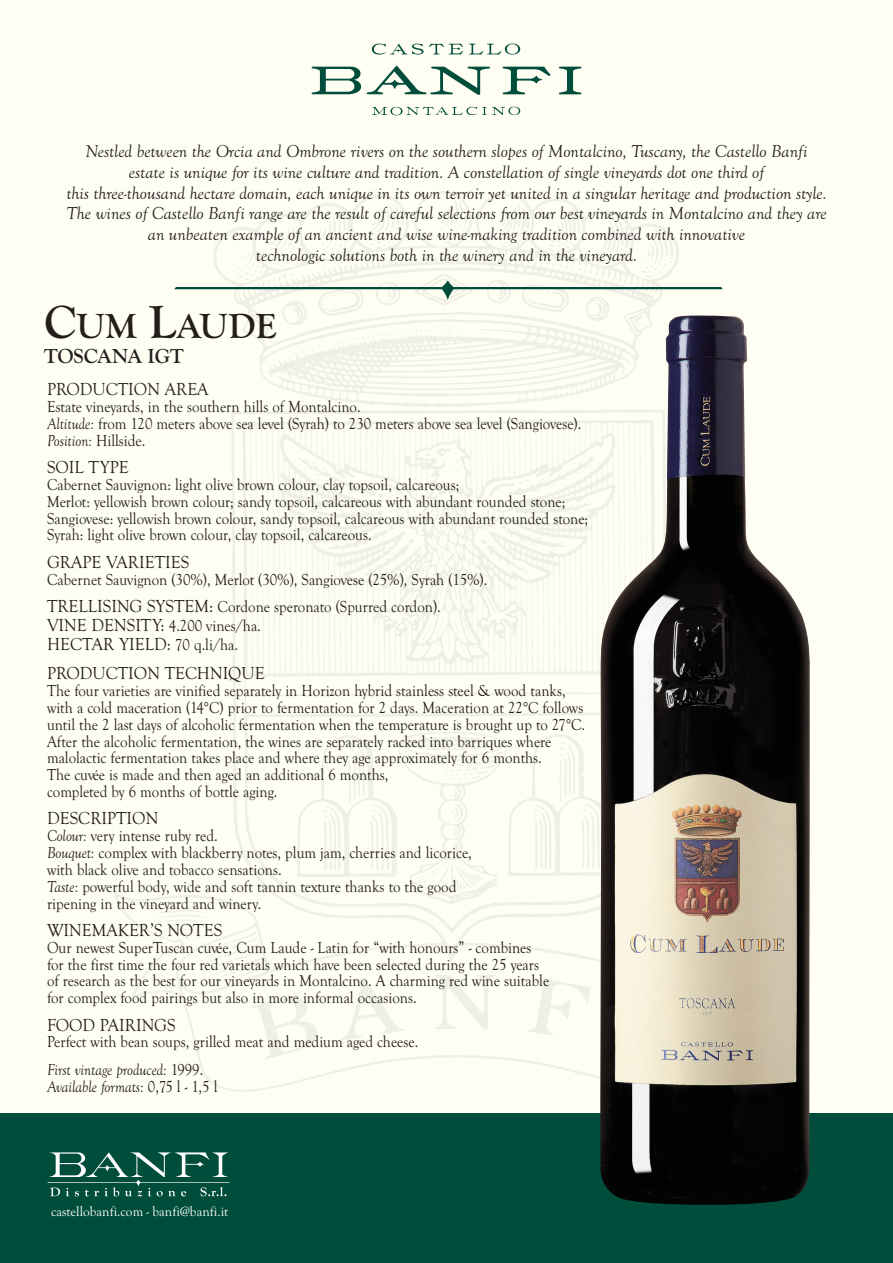
<style>
.page{position:relative;width:893px;height:1263px;background:#fffef2}
.page>*{position:absolute;margin:0;border:0;box-sizing:border-box;transform-origin:0 0}
.t1{font:700 36px "Goudy Old Sty T";color:#221e1a}
.t2{font:700 21px "Goudy Old Sty T";letter-spacing:-.005em;color:#231f20}
.t3{font:italic 18px/20.7px "Goudy Old Sty T";color:#231f20;text-align:center}
.t4{font:18px/29.5px "Goudy Old Sty T";color:#221e1a;scale:.95 1}
.t5{font:16.5px/16.8px "Goudy Old Sty T";color:#221e1a;scale:.9 1}
.t6{font:italic 16.5px "Goudy Old Sty T";color:#221e1a;scale:.9 1}
.t7{font:13.95px "Goudy Old Style T";color:#fff}
.s1{font-size:48px}
.s2{font-style:italic}
.s3{font-size:18px}
.s4{font-size:16.5px}
.s5{font-style:normal}
</style>
<div class="page">
<div style="left:0;top:1114px;width:893px;height:149px;background:#004d3c"></div>
<img style="left:47px;top:1152px;width:183px;height:45px">
<svg style="left:174px;top:280px;width:549px;height:20px"></svg>
<img style="left:311px;top:43px;width:271px;height:73px">
<img style="left:600px;top:315px;width:210px;height:890px">
<p class="t3" style="left:66px;top:142px;width:762px">Nestled between the Orcia and Ombrone rivers on the southern slopes of Montalcino, Tuscany, the Castello Banfi estate is unique for its wine culture and tradition. A constellation of single vineyards dot one third of<br>this three-thousand hectare domain, each unique in its own terroir yet united in a singular heritage and production style.<br>The wines of Castello Banfi range are the result of careful selections from our best vineyards in Montalcino and they are an unbeaten example of an ancient and wise wine-making tradition combined with innovative<br>technologic solutions both in the winery and in the vineyard.</p>
<h1 class="t1" style="left:44px;top:312px;width:234px"><span class="s1">C</span>UM <span class="s1">L</span>AUDE</h1>
<p class="t2" style="left:44px;top:348px;width:141px">TOSCANA IGT</p>
<p class="t4" style="left:47px;top:376px;width:172px">PRODUCTION AREA</p>
<p class="t5" style="left:47px;top:399px;width:595px">Estate vineyards, in the southern hills of Montalcino.<br><span class="s2">Altitude:</span> from 120 meters above sea level (Syrah) to 230 meters above sea level (Sangiovese).<br><span class="s2">Position:</span> Hillside.</p>
<p class="t4" style="left:47px;top:454px;width:88px">SOIL TYPE</p>
<p class="t5" style="left:47px;top:477px;width:603px">Cabernet Sauvignon: light olive brown colour, clay topsoil, calcareous;<br>Merlot: yellowish brown colour; sandy topsoil, calcareous with abundant rounded stone; Sangiovese: yellowish brown colour, sandy topsoil, calcareous with abundant rounded stone; Syrah: light olive brown colour, clay topsoil, calcareous.</p>
<p class="t4" style="left:47px;top:548px;width:151px">GRAPE VARIETIES</p>
<p class="t5" style="left:47px;top:566px;width:491px;line-height:27.5px">Cabernet Sauvignon (30%), Merlot (30%), Sangiovese (25%), Syrah (15%).<br><span class="s3">TRELLISING SYSTEM:</span> Cordone speronato (Spurred cordon).</p>
<p class="t5" style="left:47px;top:618px;width:239px"><span class="s3">VINE DENSITY:</span> 4.200 vines/ha.</p>
<p class="t4" style="left:47px;top:630px;width:231px">HECTAR YIELD: <span class="s4">70 q.li/ha.<br></span>PRODUCTION TECHNIQUE</p>
<p class="t5" style="left:47px;top:683px;width:599px">The four varieties are vinified separately in Horizon hybrid stainless steel &amp; wood tanks, with a cold maceration (14°C) prior to fermentation for 2 days. Maceration at 22°C follows until the 2 last days of alcoholic fermentation when the temperature is brought up to 27°C.<br>After the alcoholic fermentation, the wines are separately racked into barriques where malolactic fermentation takes place and where they age approximately for 6 months.<br>The cuvée is made and then aged an additional 6 months,<br>completed by 6 months of bottle aging.</p>
<p class="t4" style="left:47px;top:805px;width:119px">DESCRIPTION</p>
<p class="t5" style="left:47px;top:828px;width:474px"><span class="s2">Colour:</span> very intense ruby red.<br><span class="s2">Bouquet:</span> complex with blackberry notes, plum jam, cherries and licorice, with black olive and tobacco sensations.<br><span class="s2">Taste:</span> powerful body, wide and soft tannin texture thanks to the good ripening in the vineyard and winery.</p>
<p class="t4" style="left:47px;top:916px;width:186px">WINEMAKER’S NOTES</p>
<p class="t5" style="left:47px;top:940px;width:560px">Our newest SuperTuscan cuvée, Cum Laude - Latin for “with honours” - combines for the first time the four red varietals which have been selected during the 25 years of research as the best for our vineyards in Montalcino. A charming red wine suitable for complex food pairings but also in more informal occasions.</p>
<p class="t4" style="left:47px;top:1011px;width:137px">FOOD PAIRINGS</p>
<p class="t5" style="left:47px;top:1029px;width:414px;line-height:27.5px">Perfect with bean soups, grilled meat and medium aged cheese.<br><span class="s2">First vintage produced:</span> 1999.</p>
<p class="t6" style="left:47px;top:1080px;width:191px">Available formats: <span class="s5">0,75 l - 1,5 l</span></p>
<p class="t7" style="left:51px;top:1203px;width:179px">castellobanfi.com - banfi@banfi.it</p>
</div>
